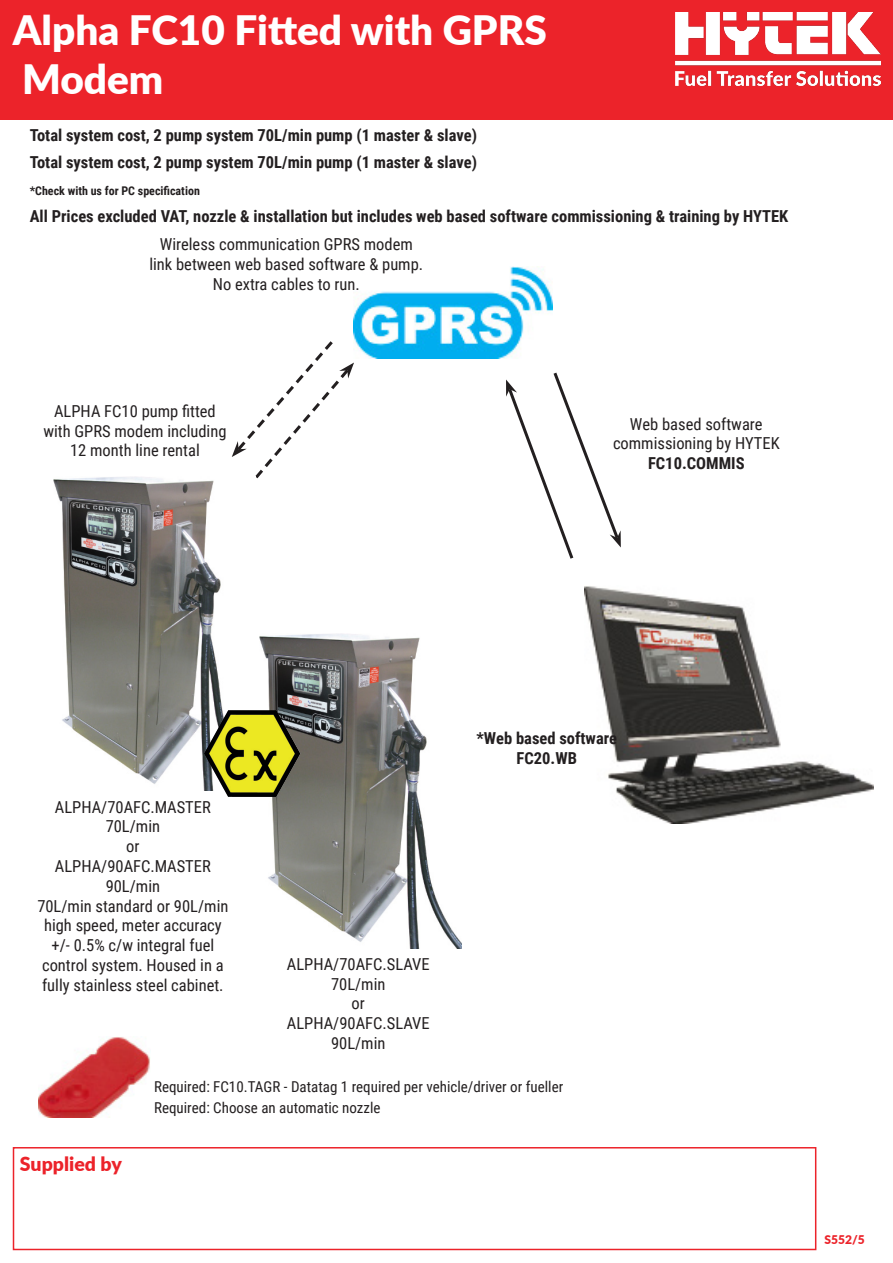
<style>
.page{position:relative;width:893px;height:1263px;background:#fff}
.page>*{position:absolute;margin:0;border:0;box-sizing:border-box;transform-origin:0 0}
.t1{font:900 40.5px "Lato";color:#fff}
.t2{font:900 19.5px "Lato";color:#ec232a}
.t3{font:16.5px/19.8px "Roboto Condensed";color:#231f20;text-align:center}
.t4{font:700 16.5px/27px "Roboto Condensed";color:#231f20}
.t5{font:15px "Roboto Condensed";color:#231f20}
.t6{font:700 12px "Roboto Condensed";color:#231f20}
.t7{font:900 12px "Lato";color:#ec232a}
</style>
<div class="page">
<img style="left:353px;top:267px;width:200px;height:91px">
<div style="left:0;top:0;width:893px;height:120px;background:#ec232a"></div>
<img style="left:585px;top:586px;width:289px;height:238px">
<img style="left:38px;top:1037px;width:112px;height:80px">
<div style="left:13px;top:1147px;width:803px;height:103px;background:#fff;border:2px solid #ec232a"></div>
<svg style="left:232px;top:338px;width:122px;height:141px"></svg>
<svg style="left:506px;top:372px;width:115px;height:187px"></svg>
<img style="left:53px;top:476px;width:202px;height:315px">
<img style="left:259px;top:634px;width:202px;height:314px">
<img style="left:217px;top:710px;width:11px;height:20px">
<p class="t1" style="left:13px;top:0;width:535px">Alpha FC10 Fitted with GPRS</p>
<p class="t1" style="left:22px;top:49px;width:143px">Modem</p>
<p class="t1" style="left:13px;top:0;width:438px">FC20 Informaton Sheet</p>
<p class="t4" style="left:30px;top:121px;width:449px">Total system cost, 2 pump system 70L/min pump (1 master &amp; slave)<br>Total system cost, 2 pump system 70L/min pump (1 master &amp; slave)</p>
<p class="t6" style="left:30px;top:183px;width:172px">*Check with us for PC specification</p>
<p class="t4" style="left:30px;top:202px;width:760px">All Prices excluded VAT, nozzle &amp; installation but includes web based software commissioning &amp; training by HYTEK</p>
<p class="t3" style="left:160px;top:234px;width:255px">Wireless communication GPRS modem</p>
<p class="t3" style="left:149px;top:254px;width:275px">link between web based software &amp; pump.<br>No extra cables to run.</p>
<p class="t3" style="left:43px;top:401px;width:185px">ALPHA FC10 pump fitted with GPRS modem including<br>12 month line rental</p>
<p class="t3" style="left:613px;top:414px;width:168px">Web based software commissioning by HYTEK</p>
<p class="t4" style="left:648px;top:449px;width:98px">FC10.COMMIS</p>
<p class="t3" style="left:55px;top:796px;width:157px">ALPHA/70AFC.MASTER</p>
<p class="t3" style="left:106px;top:816px;width:56px">70L/min</p>
<p class="t3" style="left:126px;top:836px;width:15px">or</p>
<p class="t3" style="left:55px;top:855px;width:157px">ALPHA/90AFC.MASTER</p>
<p class="t3" style="left:106px;top:875px;width:56px">90L/min</p>
<p class="t3" style="left:37px;top:895px;width:193px">70L/min standard or 90L/min high speed, meter accuracy +/- 0.5% c/w integral fuel control system. Housed in a fully stainless steel cabinet.</p>
<p class="t4" style="left:476px;top:728px;width:142px;line-height:19.5px;text-align:center">*Web based software<br>FC20.WB</p>
<p class="t3" style="left:287px;top:953px;width:144px">ALPHA/70AFC.SLAVE</p>
<p class="t3" style="left:331px;top:973px;width:56px">70L/min</p>
<p class="t3" style="left:352px;top:993px;width:15px">or</p>
<p class="t3" style="left:287px;top:1013px;width:144px">ALPHA/90AFC.SLAVE</p>
<p class="t3" style="left:331px;top:1033px;width:56px">90L/min</p>
<p class="t2" style="left:20px;top:1149px;width:104px">Supplied by</p>
<p class="t5" style="left:154px;top:1076px;width:411px">Required: FC10.TAGR - Datatag 1 required per vehicle/driver or fueller</p>
<p class="t5" style="left:154px;top:1097px;width:228px">Required: Choose an automatic nozzle</p>
<p class="t7" style="left:824px;top:1230px;width:42px">S552/5</p>
</div>
